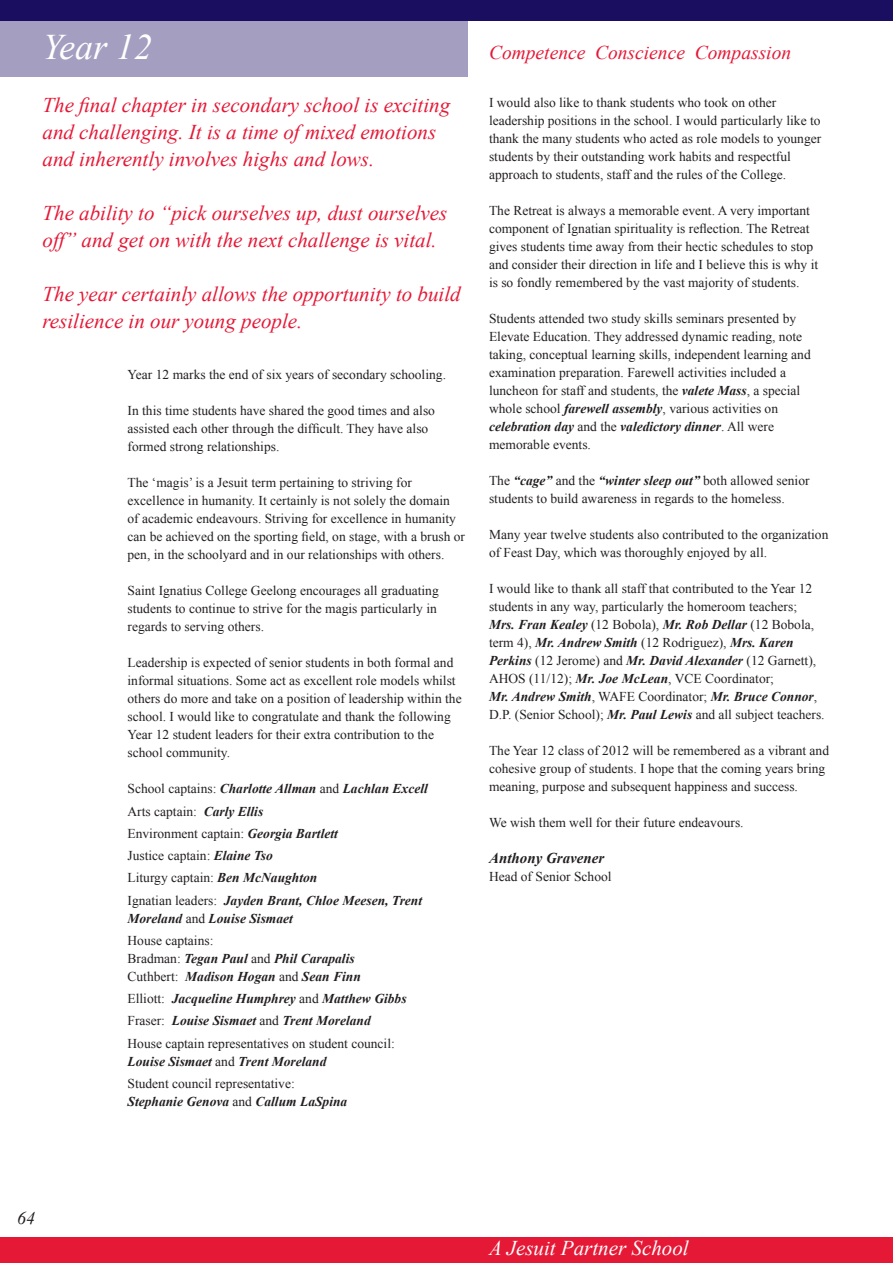
<style>
.page{position:relative;width:893px;height:1263px;background:#fff}
.page>*{position:absolute;margin:0;border:0;box-sizing:border-box;transform-origin:0 0}
.t1{font:italic 36px "Times New Roman";color:#fff}
.t2{font:italic 21px/27px "Times New Roman";color:#e51836}
.t3{font:italic 21px "Times New Roman";color:#fff}
.t4{font:italic 19.5px "Times New Roman";color:#e51836}
.t5{font:italic 18px "Times New Roman";color:#231f20}
.t6{font:italic 700 15px "Times New Roman";color:#231f20}
.t7{font:13.5px/18px "Times New Roman";color:#231f20}
.t8{font:italic 700 13.5px "Times New Roman";color:#231f20}
.s1{font-weight:400;font-style:normal}
.s2{font-weight:700;font-style:italic}
</style>
<div class="page">
<div style="left:0;top:1237px;width:893px;height:26px;background:#e51836"></div>
<div style="left:0;top:0;width:893px;height:21px;background:#1a0e60"></div>
<div style="left:0;top:21px;width:468px;height:56px;background:#a49fc0"></div>
<p class="t1" style="left:43px;top:22px;width:111px">Year 12</p>
<p class="t2" style="left:43px;top:91px;width:409px">The final chapter in secondary school is exciting and challenging. It is a time of mixed emotions and inherently involves highs and lows.</p>
<p class="t2" style="left:43px;top:199px;width:406px">The ability to “pick ourselves up, dust ourselves off” and get on with the next challenge is vital.</p>
<p class="t2" style="left:43px;top:280px;width:420px">The year certainly allows the opportunity to build resilience in our young people.</p>
<p class="t7" style="left:128px;top:366px;width:320px">Year 12 marks the end of six years of secondary schooling.</p>
<p class="t7" style="left:128px;top:402px;width:309px">In this time students have shared the good times and also</p>
<p class="t7" style="left:128px;top:420px;width:302px">assisted each other through the difficult. They have also formed strong relationships.</p>
<p class="t7" style="left:128px;top:474px;width:286px">The ‘magis’ is a Jesuit term pertaining to striving for</p>
<p class="t7" style="left:128px;top:492px;width:339px">excellence in humanity. It certainly is not solely the domain<br>of academic endeavours. Striving for excellence in humanity can be achieved on the sporting field, on stage, with a brush or pen, in the schoolyard and in our relationships with others.</p>
<p class="t7" style="left:128px;top:582px;width:313px">Saint Ignatius College Geelong encourages all graduating</p>
<p class="t7" style="left:128px;top:600px;width:311px">students to continue to strive for the magis particularly in regards to serving others.</p>
<p class="t7" style="left:128px;top:654px;width:336px">Leadership is expected of senior students in both formal and informal situations. Some act as excellent role models whilst others do more and take on a position of leadership within the school. I would like to congratulate and thank the following</p>
<p class="t7" style="left:128px;top:726px;width:308px">Year 12 student leaders for their extra contribution to the school community.</p>
<p class="t8" style="left:128px;top:779px;width:302px"><span class="s1">School captains:</span> Charlotte Allman <span class="s1">and</span> Lachlan Excell</p>
<p class="t7" style="left:128px;top:802px;width:137px">Arts captain: <span class="s2">Carly Ellis</span></p>
<p class="t7" style="left:128px;top:824px;width:212px">Environment captain: <span class="s2">Georgia Bartlett</span></p>
<p class="t7" style="left:128px;top:846px;width:147px">Justice captain: <span class="s2">Elaine Tso</span></p>
<p class="t7" style="left:128px;top:869px;width:191px">Liturgy captain: <span class="s2">Ben McNaughton</span></p>
<p class="t8" style="left:128px;top:891px;width:296px"><span class="s1">Ignatian leaders:</span> Jayden Brant, Chloe Meesen, Trent</p>
<p class="t8" style="left:128px;top:909px;width:167px">Moreland <span class="s1">and</span> Louise Sismaet</p>
<p class="t7" style="left:128px;top:931px;width:87px">House captains:</p>
<p class="t8" style="left:128px;top:949px;width:229px"><span class="s1">Bradman:</span> Tegan Paul <span class="s1">and</span> Phil Carapalis</p>
<p class="t8" style="left:128px;top:967px;width:235px"><span class="s1">Cuthbert:</span> Madison Hogan <span class="s1">and</span> Sean Finn</p>
<p class="t8" style="left:128px;top:989px;width:281px"><span class="s1">Elliott:</span> Jacqueline Humphrey <span class="s1">and</span> Matthew Gibbs</p>
<p class="t8" style="left:128px;top:1011px;width:245px"><span class="s1">Fraser:</span> Louise Sismaet <span class="s1">and</span> Trent Moreland</p>
<p class="t7" style="left:128px;top:1034px;width:269px">House captain representatives on student council:</p>
<p class="t8" style="left:128px;top:1052px;width:201px">Louise Sismaet <span class="s1">and</span> Trent Moreland</p>
<p class="t7" style="left:128px;top:1074px;width:169px">Student council representative:</p>
<p class="t8" style="left:128px;top:1092px;width:221px">Stephanie Genova <span class="s1">and</span> Callum LaSpina</p>
<p class="t4" style="left:489px;top:39px;width:304px">Competence Conscience Compassion</p>
<p class="t7" style="left:489px;top:93px;width:289px">I would also like to thank students who took on other</p>
<p class="t7" style="left:489px;top:111px;width:334px;text-align:justify">leadership positions in the school. I would particularly like to thank the many students who acted as role models to younger students by their outstanding work habits and respectful</p>
<p class="t7" style="left:489px;top:165px;width:299px">approach to students, staff and the rules of the College.</p>
<p class="t7" style="left:489px;top:201px;width:331px">The Retreat is always a memorable event. A very important component of Ignatian spirituality is reflection. The Retreat gives students time away from their hectic schedules to stop and consider their direction in life and I believe this is why it is so fondly remembered by the vast majority of students.</p>
<p class="t7" style="left:489px;top:309px;width:315px">Students attended two study skills seminars presented by<br>Elevate Education. They addressed dynamic reading, note</p>
<p class="t7" style="left:489px;top:345px;width:323px">taking, conceptual learning skills, independent learning and examination preparation. Farewell activities included a</p>
<p class="t7" style="left:489px;top:381px;width:313px">luncheon for staff and students, the <span class="s2">valete Mass</span>, a special whole school <span class="s2">farewell assembly</span>, various activities on</p>
<p class="t8" style="left:489px;top:417px;width:286px">celebration day <span class="s1">and the</span> valedictory dinner<span class="s1">. All were</span></p>
<p class="t7" style="left:489px;top:435px;width:103px">memorable events.</p>
<p class="t7" style="left:489px;top:471px;width:322px">The <span class="s2">“cage”</span> and the <span class="s2">“winter sleep out”</span> both allowed senior students to build awareness in regards to the homeless.</p>
<p class="t7" style="left:489px;top:525px;width:341px">Many year twelve students also contributed to the organization of Feast Day, which was thoroughly enjoyed by all.</p>
<p class="t7" style="left:489px;top:579px;width:325px">I would like to thank all staff that contributed to the Year 12 students in any way, particularly the homeroom teachers;</p>
<p class="t7" style="left:489px;top:615px;width:329px"><span class="s2">Mrs. Fran Kealey</span> (12 Bobola), <span class="s2">Mr. Rob Dellar</span> (12 Bobola, term 4), <span class="s2">Mr. Andrew Smith</span> (12 Rodriguez), <span class="s2">Mrs. Karen Perkins</span> (12 Jerome) and <span class="s2">Mr. David Alexander</span> (12 Garnett), AHOS (11/12); <span class="s2">Mr. Joe McLean</span>, VCE Coordinator;</p>
<p class="t7" style="left:489px;top:687px;width:337px"><span class="s2">Mr. Andrew Smith</span>, WAFE Coordinator; <span class="s2">Mr. Bruce Connor</span>,<br>D.P. (Senior School); <span class="s2">Mr. Paul Lewis</span> and all subject teachers.</p>
<p class="t7" style="left:489px;top:741px;width:342px">The Year 12 class of 2012 will be remembered as a vibrant and cohesive group of students. I hope that the coming years bring meaning, purpose and subsequent happiness and success.</p>
<p class="t7" style="left:489px;top:813px;width:256px">We wish them well for their future endeavours.</p>
<p class="t6" style="left:489px;top:848px;width:117px">Anthony Gravener</p>
<p class="t7" style="left:489px;top:867px;width:124px">Head of Senior School</p>
<p class="t5" style="left:17px;top:1206px;width:19px">64</p>
<p class="t3" style="left:489px;top:1234px;width:201px">A Jesuit Partner School</p>
</div>
